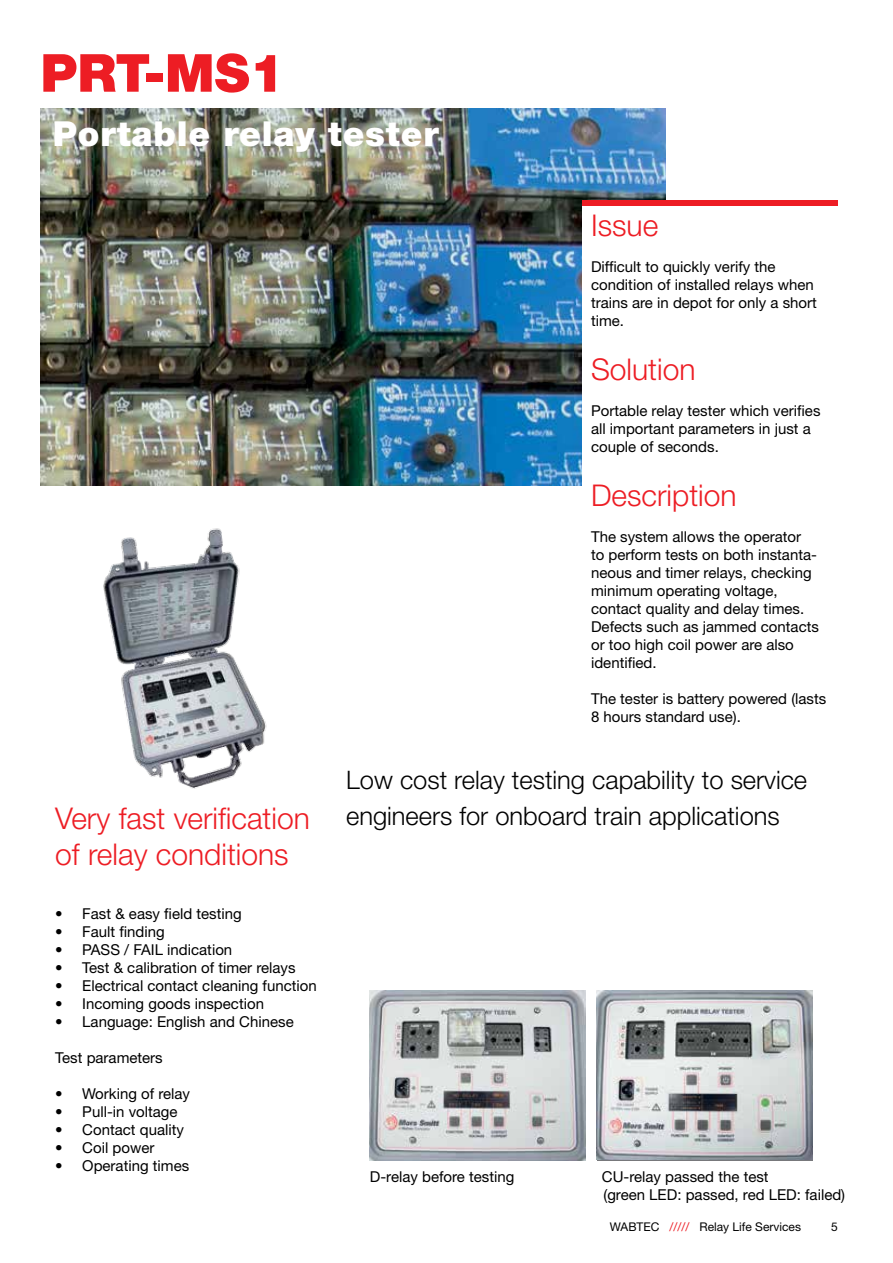
<style>
.page{position:relative;width:893px;height:1263px;background:#fff}
.page>*{position:absolute;margin:0;border:0;box-sizing:border-box;transform-origin:0 0}
.t1{font:900 52.5px "Helvetica Neue LT Std";color:#ed1d24}
.t2{font:900 34.5px "Helvetica Neue LT Std";letter-spacing:.025em;color:#fff}
.t3{font:300 30px/36px "Helvetica Neue LT Std";color:#ed1d24}
.t4{font:300 25.5px/36px "Helvetica Neue LT Std";color:#000}
.t5{font:15px/18px "Helvetica Neue LT Std";color:#000}
.t6{font:12px "Helvetica Neue LT Std";color:#000}
.s1{color:#ed1d24}
</style>
<div class="page">
<img style="left:370px;top:991px;width:215px;height:169px">
<img style="left:597px;top:991px;width:215px;height:168px">
<img style="left:103px;top:528px;width:164px;height:261px">
<img style="left:40px;top:108px;width:625px;height:378px">
<div style="left:583px;top:206px;width:255px;height:544px;background:#fff"></div>
<div style="left:583px;top:201px;width:255px;height:5px;background:#ed1d24"></div>
<h1 class="t1" style="left:40px;top:41px;width:246px">PRT-MS1</h1>
<h2 class="t2" style="left:53px;top:113px;width:387px">Portable relay tester</h2>
<h3 class="t3" style="left:591px;top:207px;width:69px">Issue</h3>
<p class="t5" style="left:591px;top:257px;width:227px">Difficult to quickly verify the condition of installed relays when trains are in depot for only a short time.</p>
<h3 class="t3" style="left:591px;top:351px;width:106px">Solution</h3>
<p class="t5" style="left:591px;top:401px;width:231px">Portable relay tester which verifies all important parameters in just a couple of seconds.</p>
<h3 class="t3" style="left:591px;top:477px;width:147px">Description</h3>
<p class="t5" style="left:591px;top:527px;width:229px">The system allows the operator<br>to perform tests on both instanta&shy;neous and timer relays, checking minimum operating voltage, contact quality and delay times.<br>Defects such as jammed contacts or too high coil power are also identified.</p>
<p class="t5" style="left:591px;top:689px;width:237px">The tester is battery powered (lasts<br>8 hours standard use).</p>
<h3 class="t3" style="left:55px;top:800px;width:256px">Very fast verification of relay conditions</h3>
<p class="t5" style="left:55px;top:905px;width:188px">• Fast &amp; easy field testing</p>
<p class="t5" style="left:55px;top:923px;width:111px">• Fault finding</p>
<p class="t5" style="left:55px;top:941px;width:179px">• PASS / FAIL indication</p>
<p class="t5" style="left:55px;top:959px;width:242px">• Test &amp; calibration of timer relays</p>
<p class="t5" style="left:55px;top:977px;width:263px">• Electrical contact cleaning function</p>
<p class="t5" style="left:55px;top:995px;width:210px">• Incoming goods inspection</p>
<p class="t5" style="left:55px;top:1013px;width:240px">• Language: English and Chinese</p>
<p class="t5" style="left:55px;top:1049px;width:109px">Test parameters</p>
<p class="t5" style="left:55px;top:1085px;width:136px">• Working of relay</p>
<p class="t5" style="left:55px;top:1103px;width:124px">• Pull-in voltage</p>
<p class="t5" style="left:55px;top:1121px;width:130px">• Contact quality</p>
<p class="t5" style="left:55px;top:1139px;width:101px">• Coil power</p>
<p class="t5" style="left:55px;top:1157px;width:135px">• Operating times</p>
<h3 class="t4" style="left:346px;top:761px;width:463px">Low cost relay testing capability to service engineers for onboard train applications</h3>
<p class="t5" style="left:370px;top:1167px;width:146px">D-relay before testing</p>
<p class="t5" style="left:602px;top:1167px;width:245px">CU-relay passed the test<br>(green LED: passed, red LED: failed)</p>
<p class="t6" style="left:610px;top:1219px;width:193px">WABTEC <span class="s1">/////</span> Relay Life Services</p>
<p class="t6" style="left:831px;top:1219px;width:8px">5</p>
</div>
